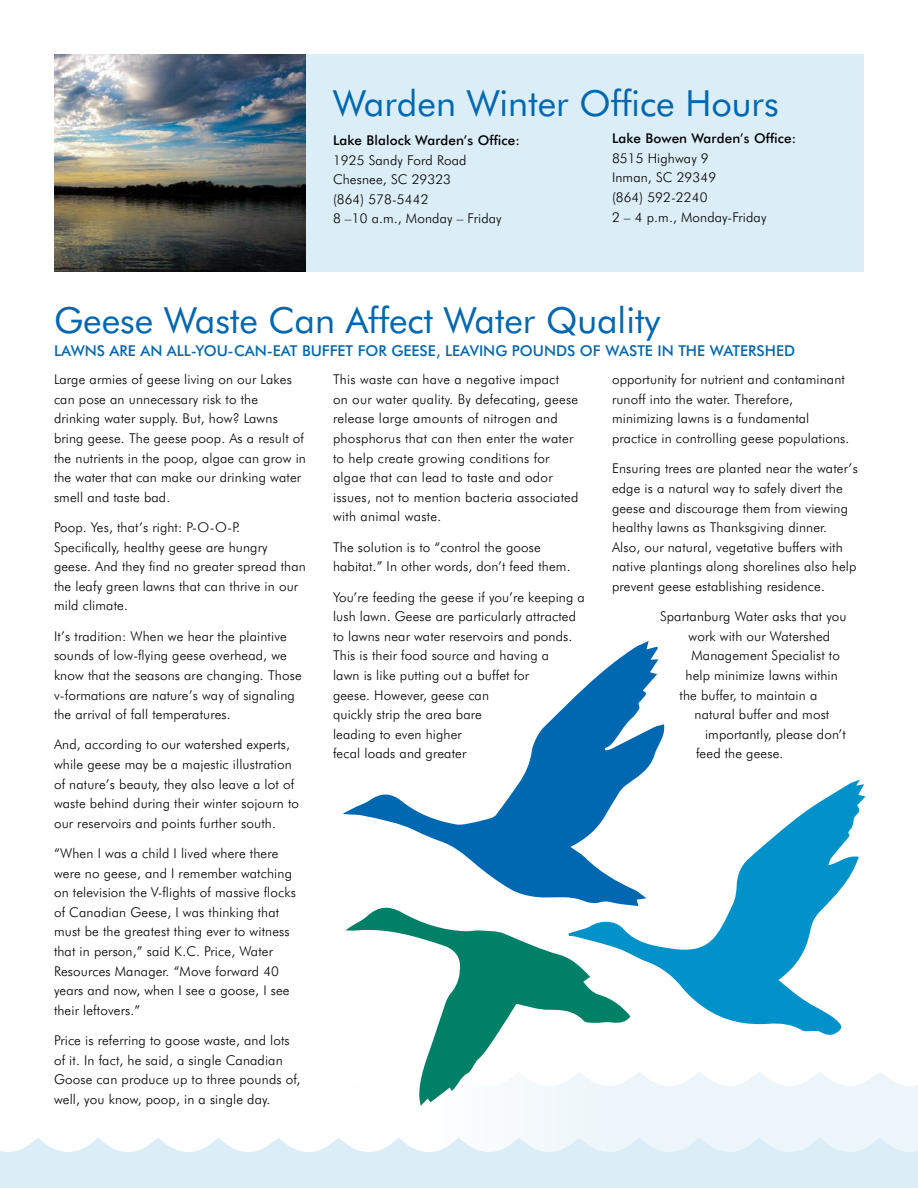
<style>
.page{position:relative;width:918px;height:1188px;background:#fff}
.page>*{position:absolute;margin:0;border:0;box-sizing:border-box;transform-origin:0 0}
.t1{font:36px "Futura BT";color:#0067b1}
.t2{font:500 15px "Futura BT";color:#0067b1}
.t3{font:300 13.5px/19.6px "Futura BT";letter-spacing:.01em;color:#000}
.t4{font:500 13.5px "Futura BT";letter-spacing:.01em;color:#000}
</style>
<div class="page">
<svg style="left:524px;top:1072px;width:394px;height:65px;fill:#ebf5fa"></svg>
<div style="left:275px;top:54px;width:589px;height:218px;background:#dbedf7"></div>
<svg style="left:0;top:1137px;width:918px;height:51px;background:#e0eff8"></svg>
<svg style="left:343px;top:641px;width:322px;height:257px"></svg>
<svg style="left:568px;top:780px;width:298px;height:255px"></svg>
<svg style="left:346px;top:905px;width:284px;height:201px"></svg>
<img style="left:54px;top:54px;width:252px;height:218px">
<h1 class="t1" style="left:333px;top:81px;width:447px">Warden Winter Office Hours</h1>
<p class="t4" style="left:333px;top:132px;width:188px">Lake Blalock Warden’s Office:</p>
<p class="t3" style="left:333px;top:150px;width:170px">1925 Sandy Ford Road<br>Chesnee, SC 29323<br>(864) 578-5442<br>8 –10 a.m., Monday – Friday</p>
<p class="t4" style="left:612px;top:130px;width:186px">Lake Bowen Warden’s Office:</p>
<p class="t3" style="left:612px;top:148px;width:156px">8515 Highway 9<br>Inman, SC 29349<br>(864) 592-2240<br>2 – 4 p.m., Monday-Friday</p>
<h1 class="t1" style="left:54px;top:298px;width:608px">Geese Waste Can Affect Water Quality</h1>
<p class="t2" style="left:54px;top:342px;width:743px">LAWNS ARE AN ALL-YOU-CAN-EAT BUFFET FOR GEESE, LEAVING POUNDS OF WASTE IN THE WATERSHED</p>
<p class="t3" style="left:54px;top:370px;width:253px">Large armies of geese living on our Lakes can pose an unnecessary risk to the drinking water supply. But, how? Lawns bring geese. The geese poop. As a result of the nutrients in the poop, algae can grow in the water that can make our drinking water smell and taste bad.</p>
<p class="t3" style="left:54px;top:517px;width:253px">Poop. Yes, that’s right: P-O-O-P.<br>Specifically, healthy geese are hungry geese. And they find no greater spread than the leafy green lawns that can thrive in our mild climate.</p>
<p class="t3" style="left:54px;top:626px;width:249px">It’s tradition: When we hear the plaintive sounds of low-flying geese overhead, we know that the seasons are changing. Those v-formations are nature’s way of signaling the arrival of fall temperatures.</p>
<p class="t3" style="left:54px;top:735px;width:247px">And, according to our watershed experts, while geese may be a majestic illustration of nature’s beauty, they also leave a lot of waste behind during their winter sojourn to our reservoirs and points further south.</p>
<p class="t3" style="left:54px;top:843px;width:243px">“When I was a child I lived where there were no geese, and I remember watching on television the V-flights of massive flocks of Canadian Geese, I was thinking that must be the greatest thing ever to witness that in person,” said K.C. Price, Water Resources Manager. “Move forward 40 years and now, when I see a goose, I see their leftovers.”</p>
<p class="t3" style="left:54px;top:1030px;width:248px">Price is referring to goose waste, and lots of it. In fact, he said, a single Canadian Goose can produce up to three pounds of, well, you know, poop, in a single day.</p>
<p class="t3" style="left:333px;top:370px;width:247px">This waste can have a negative impact<br>on our water quality. By defecating, geese release large amounts of nitrogen and phosphorus that can then enter the water to help create growing conditions for algae that can lead to taste and odor issues, not to mention bacteria associated with animal waste.</p>
<p class="t3" style="left:333px;top:537px;width:239px">The solution is to “control the goose habitat.” In other words, don’t feed them.</p>
<p class="t3" style="left:333px;top:587px;width:253px">You’re feeding the geese if you’re keeping a lush lawn. Geese are particularly attracted to lawns near water reservoirs and ponds.<br>This is their food source and having a<br>lawn is like putting out a buffet for<br>geese. However, geese can<br>quickly strip the area bare<br>leading to even higher<br>fecal loads and greater</p>
<p class="t3" style="left:612px;top:370px;width:239px">opportunity for nutrient and contaminant runoff into the water. Therefore, minimizing lawns is a fundamental practice in controlling geese populations.</p>
<p class="t3" style="left:612px;top:459px;width:247px">Ensuring trees are planted near the water’s edge is a natural way to safely divert the geese and discourage them from viewing healthy lawns as Thanksgiving dinner.<br>Also, our natural, vegetative buffers with native plantings along shorelines also help prevent geese establishing residence.</p>
<p class="t3" style="left:660px;top:606px;width:188px">Spartanburg Water asks that you</p>
<p class="t3" style="left:689px;top:626px;width:143px">work with our Watershed</p>
<p class="t3" style="left:692px;top:646px;width:150px">Management Specialist to</p>
<p class="t3" style="left:686px;top:665px;width:154px">help minimize lawns within</p>
<p class="t3" style="left:680px;top:685px;width:139px">the buffer, to maintain a</p>
<p class="t3" style="left:695px;top:704px;width:136px">natural buffer and most</p>
<p class="t3" style="left:705px;top:724px;width:142px">importantly, please don’t</p>
<p class="t3" style="left:696px;top:744px;width:89px">feed the geese.</p>
</div>
